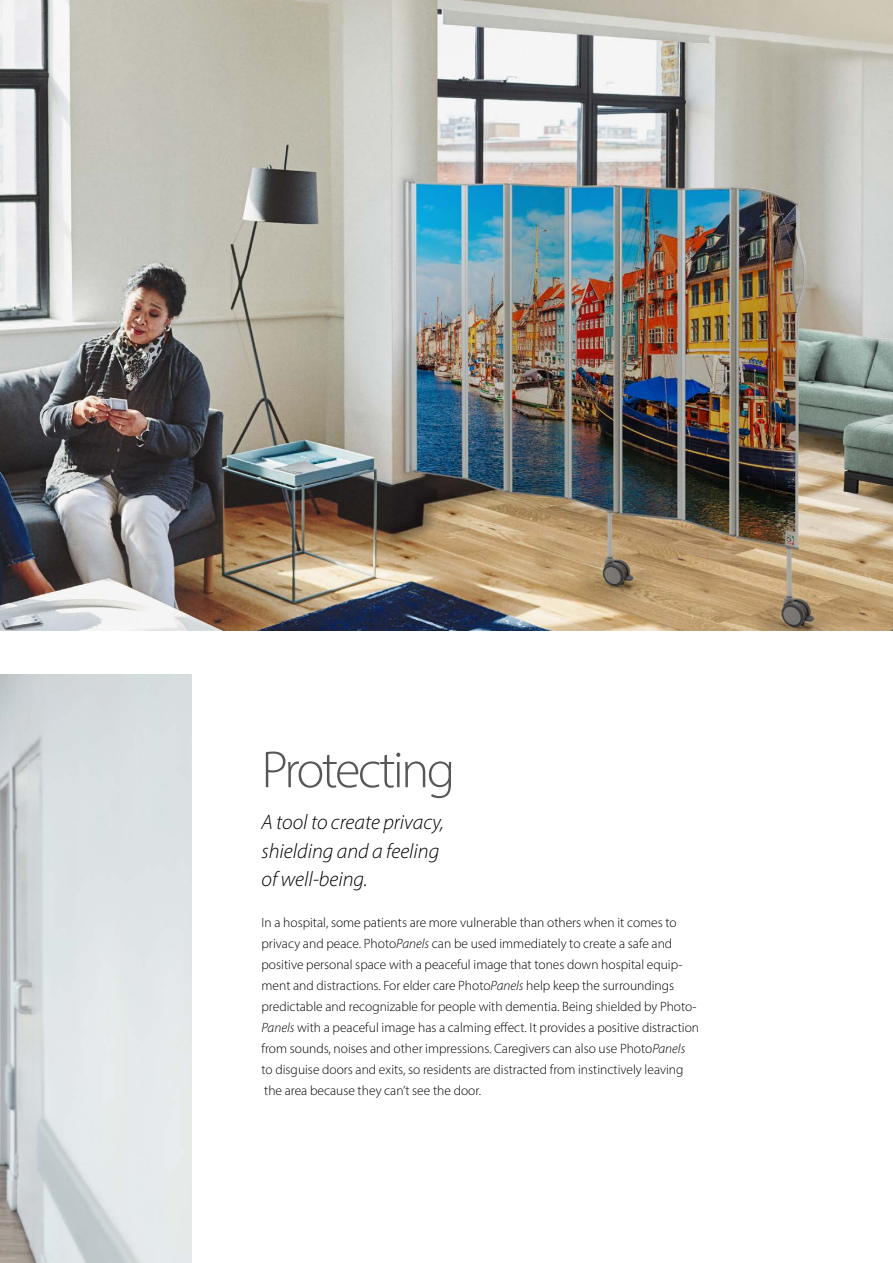
<style>
.page{position:relative;width:893px;height:1263px;background:#fff}
.page>*{position:absolute;margin:0;border:0;box-sizing:border-box;transform-origin:0 0}
.t1{font:300 52.5px "Myriad Pro";letter-spacing:-.05em;color:#575756}
.t2{font:italic 300 21px/28.5px "Myriad Pro";color:#000}
.t3{font:300 13.5px/21px "Myriad Pro";color:#000}
.s1{font-style:italic}
</style>
<div class="page">
<img style="left:0;top:674px;width:192px;height:589px">
<img style="left:0;top:0;width:893px;height:631px">
<h1 class="t1" style="left:261px;top:738px;width:195px">Protecting</h1>
<h2 class="t2" style="left:261px;top:808px;width:184px">A tool to create privacy, shielding and a feeling of well-being.</h2>
<p class="t3" style="left:261px;top:912px;width:439px">In a hospital, some patients are more vulnerable than others when it comes to privacy and peace. Photo<span class="s1">Panels</span> can be used immediately to create a safe and positive personal space with a peaceful image that tones down hospital equip&shy;ment and distractions. For elder care Photo<span class="s1">Panels</span> help keep the surroundings predictable and recognizable for people with dementia. Being shielded by Photo-<span class="s1">Panels</span> with a peaceful image has a calming effect. It provides a positive distraction from sounds, noises and other impressions. Caregivers can also use Photo<span class="s1">Panels </span>to disguise doors and exits, so residents are distracted from instinctively leaving the area because they can’t see the door.</p>
</div>
